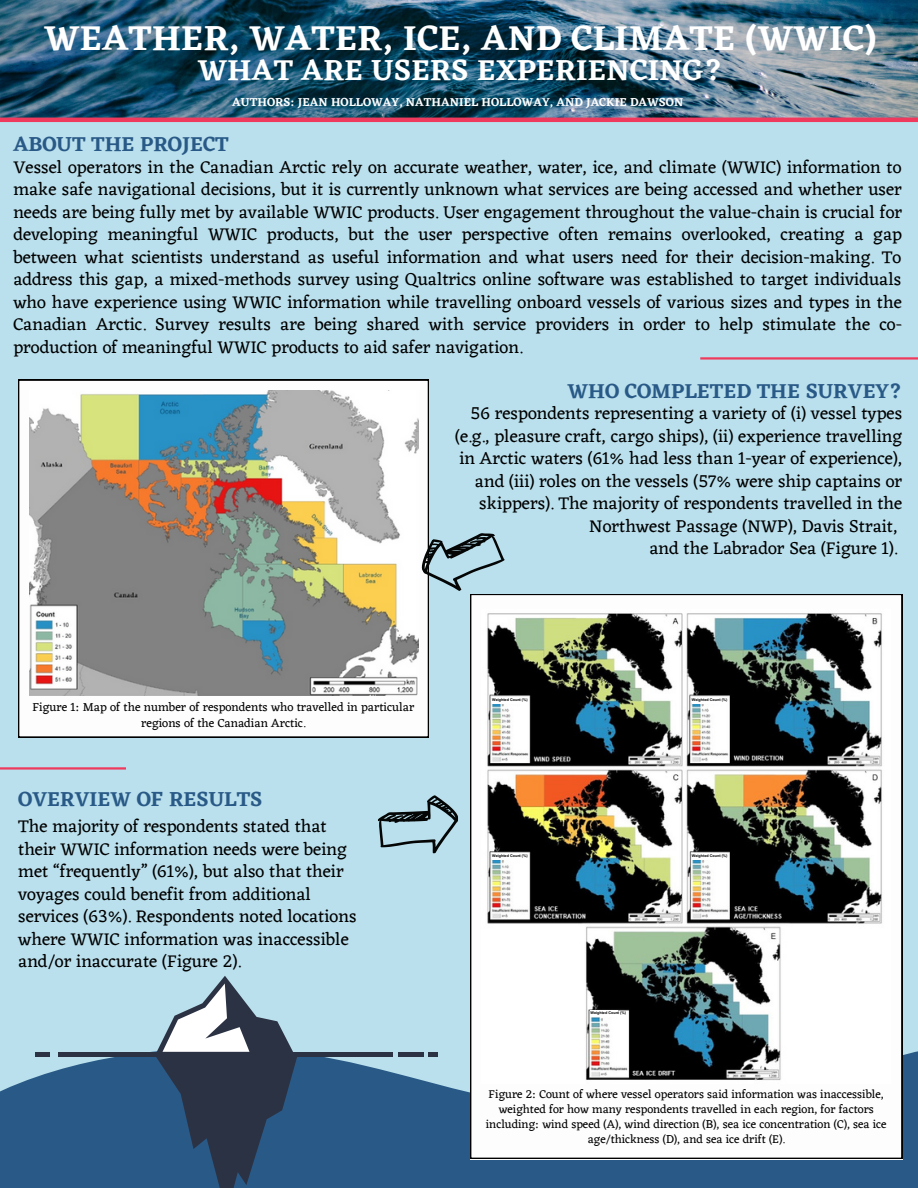
<style>
.page{position:relative;width:918px;height:1188px;background:#bae0ed}
.page>*{position:absolute;margin:0;border:0;box-sizing:border-box;transform-origin:0 0}
.t1{font:600 36px "Eczar";letter-spacing:.01em;color:#fff}
.t2{font:600 30px "Eczar";letter-spacing:.01em;color:#fff}
.t3{font:600 21px "Eczar";color:#295a87}
.t4{font:18px/22.5px "Eczar";color:#000}
.t5{font:12.3px/15.8px "Eczar";color:#000;text-align:center}
.t6{font:12px/15px "Eczar";color:#000;text-align:center}
.t7{font:600 12px "Eczar";color:#fff}
.t8{font:700 3.75px "Arial MT Pro";color:#000}
</style>
<div class="page">
<svg style="left:0;top:894px;width:918px;height:294px"></svg>
<img style="left:0;top:0;width:918px;height:118px">
<hr style="left:0;top:118px;width:918px;height:4px;background:#ef3a5d">
<hr style="left:700px;top:357px;width:218px;height:3px;background:#ef3a5d">
<svg style="left:18px;top:380px;width:411px;height:357px;background:#ededed"></svg>
<div style="left:470px;top:594px;width:432px;height:565px;background:#fdfdfd"></div>
<img style="left:29px;top:391px;width:389px;height:304px">
<hr style="left:0;top:767px;width:126px;height:3px;background:#ef3a5d">
<svg style="left:154px;top:976px;width:144px;height:212px"></svg>
<div style="left:59px;top:1052px;width:334px;height:5px;background:#2b3244"></div>
<div style="left:399px;top:1052px;width:25px;height:5px;background:#2b3244"></div>
<div style="left:36px;top:1052px;width:14px;height:5px;background:#2b3244"></div>
<div style="left:428px;top:1052px;width:10px;height:5px;background:#2b3244"></div>
<svg style="left:378px;top:795px;width:80px;height:59px"></svg>
<svg style="left:412px;top:515px;width:98px;height:87px"></svg>
<img style="left:481px;top:609px;width:410px;height:474px">
<div style="left:492px;top:697px;width:28px;height:6px;background:#fff"></div>
<div style="left:692px;top:697px;width:28px;height:6px;background:#fff"></div>
<div style="left:492px;top:853px;width:28px;height:7px;background:#fff"></div>
<div style="left:692px;top:853px;width:28px;height:7px;background:#fff"></div>
<div style="left:590px;top:1010px;width:28px;height:6px;background:#fff"></div>
<p class="t1" style="left:44px;top:17px;width:834px">WEATHER, WATER, ICE, AND CLIMATE (WWIC)</p>
<p class="t2" style="left:198px;top:53px;width:526px">WHAT ARE USERS EXPERIENCING?</p>
<p class="t7" style="left:232px;top:94px;width:453px">AUTHORS: JEAN HOLLOWAY, NATHANIEL HOLLOWAY, AND JACKIE DAWSON</p>
<p class="t3" style="left:13px;top:132px;width:217px">ABOUT THE PROJECT</p>
<p class="t4" style="left:13px;top:155px;width:890px;text-align:justify">Vessel operators in the Canadian Arctic rely on accurate weather, water, ice, and climate (WWIC) information to make safe navigational decisions, but it is currently unknown what services are being accessed and whether user needs are being fully met by available WWIC products. User engagement throughout the value-chain is crucial for developing meaningful WWIC products, but the user perspective often remains overlooked, creating a gap between what scientists understand as useful information and what users need for their decision-making. To address this gap, a mixed-methods survey using Qualtrics online software was established to target individuals who have experience using WWIC information while travelling onboard vessels of various sizes and types in the Canadian Arctic. Survey results are being shared with service providers in order to help stimulate the co&shy;production of meaningful WWIC products to aid safer navigation.</p>
<p class="t3" style="left:568px;top:378px;width:336px">WHO COMPLETED THE SURVEY?</p>
<p class="t4" style="left:455px;top:402px;width:449px;text-align:right">56 respondents representing a variety of (i) vessel types (e.g., pleasure craft, cargo ships), (ii) experience travelling in Arctic waters (61% had less than 1-year of experience), and (iii) roles on the vessels (57% were ship captains or skippers). The majority of respondents travelled in the Northwest Passage (NWP), Davis Strait,</p>
<p class="t4" style="left:649px;top:537px;width:250px">and the Labrador Sea (Figure 1).</p>
<p class="t5" style="left:32px;top:699px;width:384px">Figure 1: Map of the number of respondents who travelled in particular regions of the Canadian Arctic.</p>
<p class="t3" style="left:18px;top:787px;width:246px">OVERVIEW OF RESULTS</p>
<p class="t4" style="left:18px;top:815px;width:310px">The majority of respondents stated that</p>
<p class="t4" style="left:18px;top:837px;width:340px">their WWIC information needs were being met “frequently” (61%), but also that their voyages could benefit from additional services (63%). Respondents noted locations where WWIC information was inaccessible and/or inaccurate (Figure 2).</p>
<p class="t8" style="left:492px;top:698px;width:37px">Weighted Count (%)</p>
<p class="t8" style="left:692px;top:698px;width:37px">Weighted Count (%)</p>
<p class="t8" style="left:492px;top:854px;width:37px">Weighted Count (%)</p>
<p class="t8" style="left:692px;top:854px;width:37px">Weighted Count (%)</p>
<p class="t8" style="left:590px;top:1011px;width:37px">Weighted Count (%)</p>
<p class="t6" style="left:486px;top:1087px;width:402px">Figure 2: Count of where vessel operators said information was inaccessible, weighted for how many respondents travelled in each region, for factors including: wind speed (A), wind direction (B), sea ice concentration (C), sea ice age/thickness (D), and sea ice drift (E).</p>
</div>
